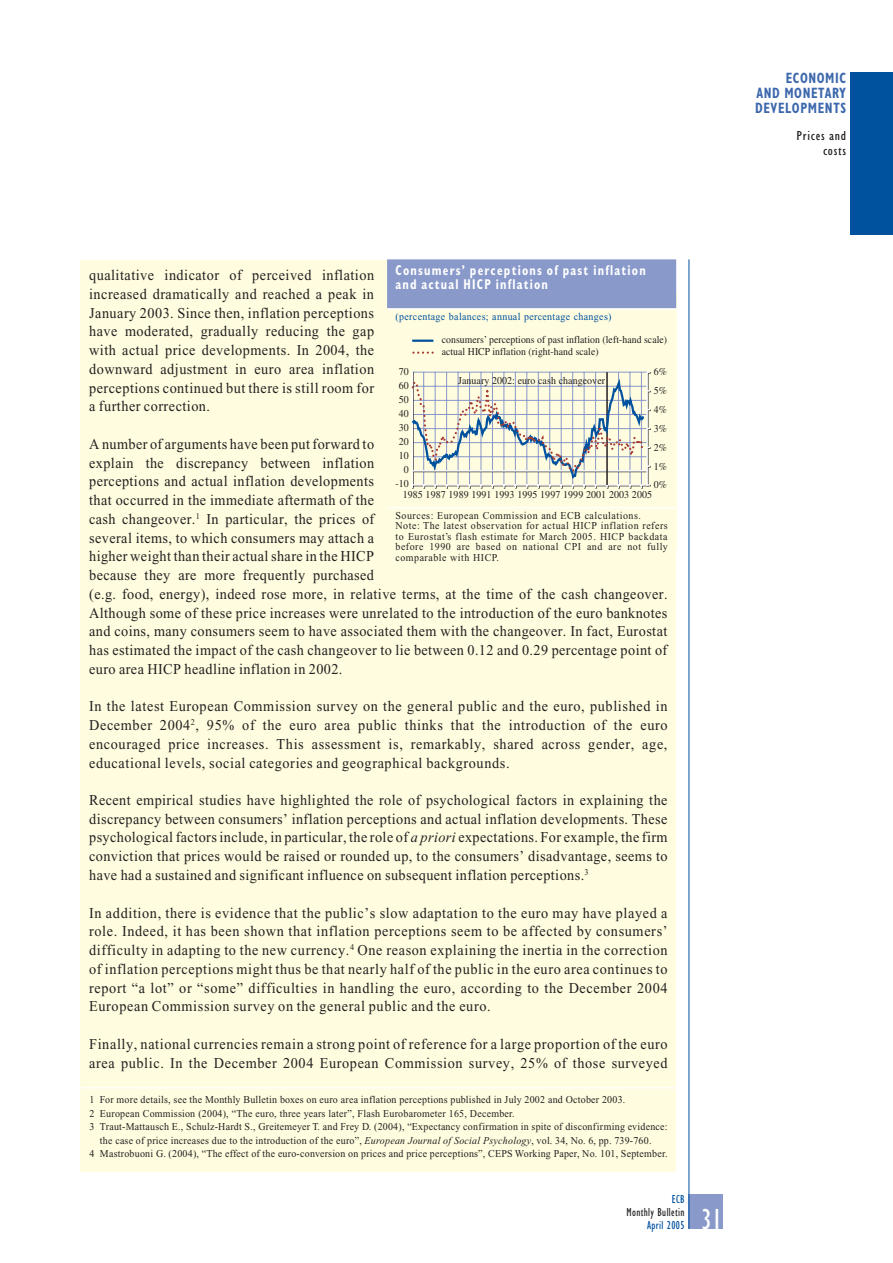
<style>
.page{position:relative;width:893px;height:1263px;background:#fff}
.page>*{position:absolute;margin:0;border:0;box-sizing:border-box;transform-origin:0 0}
.t1{font:condensed 30px "Gill Sans";color:#fff;scale:.95 1}
.t2{font:15px/18.8px "Times New Roman";letter-spacing:.03em;color:#231f20;text-align:justify;scale:.95 1}
.t3{font:700 condensed 15px/15px "Gill Sans";letter-spacing:.05em;color:#3d68ad;text-align:justify;scale:.85 1}
.t4{font:700 condensed 14.25px/13.5px "Gill Sans";letter-spacing:.1em;color:#fff;scale:.85 1}
.t5{font:condensed 13.5px/15.1px "Gill Sans";letter-spacing:.055em;color:#231f20;text-align:right;scale:1.1 1}
.t6{font:condensed 12px "Gill Sans";letter-spacing:.035em;color:#231f20;scale:.95 1}
.t7{font:condensed 12px "Gill Sans";letter-spacing:.035em;color:#00529f;scale:.95 1}
.t8{font:10.5px "Times New Roman";letter-spacing:.025em;color:#231f20;scale:.95 1}
.t9{font:10.5px/10.5px "Times New Roman";letter-spacing:.05em;color:#231f20;scale:.95 1}
.t10{font:10.5px "Times";letter-spacing:.005em;color:#231f20;scale:.95 1}
.t11{font:10.5px/12px "Times";letter-spacing:.005em;color:#231f20;scale:.93 1}
.t12{font:10.5px "Times New Roman";letter-spacing:.035em;color:#00529f;scale:.95 1}
.s1{font-style:italic}
</style>
<div class="page">
<div style="left:689px;top:1195px;width:34px;height:34px;background:#8999ca"></div>
<hr style="left:689px;top:259px;width:1px;height:970px;background:#00529f">
<div style="left:850px;top:72px;width:43px;height:163px;background:#00529f"></div>
<div style="left:81px;top:260px;width:595px;height:911px;background:#fffcdf"></div>
<div style="left:387px;top:259px;width:289px;height:49px;background:#8999ca"></div>
<hr style="left:387px;top:308px;width:289px;height:2px;background:#fff">
<hr style="left:387px;top:507px;width:289px;height:1px;background:#fff">
<hr style="left:412px;top:340px;width:21px;height:2px;background:#00529f">
<svg style="left:411px;top:351px;width:240px;height:138px"></svg>
<hr style="left:81px;top:1087px;width:595px;height:1px;background:#fff">
<p class="t3" style="left:755px;top:72px;width:109px;text-indent:31px">ECONOMIC AND MONETARY DEVELOPMENTS</p>
<p class="t5" style="left:797px;top:130px;width:47px">Prices and costs</p>
<p class="t4" style="left:396px;top:265px;width:296px">Consumers’ perceptions of past inflation and actual HICP inflation</p>
<p class="t12" style="left:396px;top:313px;width:229px">(percentage balances; annual percentage changes)</p>
<p class="t2" style="left:89px;top:267px;width:301px">qualitative indicator of perceived inflation increased dramatically and reached a peak in January 2003. Since then, inflation perceptions have moderated, gradually reducing the gap with actual price developments. In 2004, the downward adjustment in euro area inflation perceptions continued but there is still room for a further correction.</p>
<p class="t2" style="left:89px;top:436px;width:610px;text-align:left">A number of arguments have been put forward to<br>explain the discrepancy between inflation<br>perceptions and actual inflation developments<br>that occurred in the immediate aftermath of the<br>cash changeover.<sup>1</sup> In particular, the prices of<br>several items, to which consumers may attach a<br>higher weight than their actual share in the HICP<br>because they are more frequently purchased<br>(e.g. food, energy), indeed rose more, in relative terms, at the time of the cash changeover.<br>Although some of these price increases were unrelated to the introduction of the euro banknotes and coins, many consumers seem to have associated them with the changeover. In fact, Eurostat has estimated the impact of the cash changeover to lie between 0.12 and 0.29 percentage point of euro area HICP headline inflation in 2002.</p>
<p class="t2" style="left:89px;top:698px;width:610px">In the latest European Commission survey on the general public and the euro, published in December 2004<sup>2</sup>, 95% of the euro area public thinks that the introduction of the euro encouraged price increases. This assessment is, remarkably, shared across gender, age, educational levels, social categories and geographical backgrounds.</p>
<p class="t2" style="left:89px;top:792px;width:610px">Recent empirical studies have highlighted the role of psychological factors in explaining the discrepancy between consumers’ inflation perceptions and actual inflation developments. These psychological factors include, in particular, the role of <span class="s1">a priori</span> expectations. For example, the firm conviction that prices would be raised or rounded up, to the consumers’ disadvantage, seems to have had a sustained and significant influence on subsequent inflation perceptions.<sup>3</sup></p>
<p class="t2" style="left:89px;top:904px;width:610px">In addition, there is evidence that the public’s slow adaptation to the euro may have played a role. Indeed, it has been shown that inflation perceptions seem to be affected by consumers’ difficulty in adapting to the new currency.<sup>4</sup> One reason explaining the inertia in the correction of inflation perceptions might thus be that nearly half of the public in the euro area continues to report “a lot” or “some” difficulties in handling the euro, according to the December 2004<br>European Commission survey on the general public and the euro.</p>
<p class="t2" style="left:89px;top:1036px;width:610px">Finally, national currencies remain a strong point of reference for a large proportion of the euro area public. In the December 2004 European Commission survey, 25% of those surveyed</p>
<p class="t8" style="left:89px;top:1096px;width:566px">1 For more details, see the Monthly Bulletin boxes on euro area inflation perceptions published in July 2002 and October 2003.</p>
<p class="t8" style="left:89px;top:1109px;width:449px">2 European Commission (2004), “The euro, three years later”, Flash Eurobarometer 165, December.</p>
<p class="t8" style="left:89px;top:1123px;width:610px">3 Traut-Mattausch E., Schulz-Hardt S., Greitemeyer T. and Frey D. (2004), “Expectancy confirmation in spite of disconfirming evidence:</p>
<p class="t8" style="left:100px;top:1136px;width:582px">the case of price increases due to the introduction of the euro”, <span class="s1">European Journal of Social Psychology</span>, vol. 34, No. 6, pp. 739-760.</p>
<p class="t8" style="left:89px;top:1150px;width:610px">4 Mastrobuoni G. (2004), “The effect of the euro-conversion on prices and price perceptions”, CEPS Working Paper, No. 101, September.</p>
<p class="t11" style="left:442px;top:335px;width:244px">consumers’ perceptions of past inflation (left-hand scale) actual HICP inflation (right-hand scale)</p>
<p class="t10" style="left:458px;top:377px;width:156px">January 2002: euro cash changeover</p>
<p class="t10" style="left:399px;top:367px;width:12px">70</p>
<p class="t10" style="left:654px;top:368px;width:16px">6%</p>
<p class="t10" style="left:399px;top:381px;width:12px">60</p>
<p class="t10" style="left:654px;top:387px;width:16px">5%</p>
<p class="t10" style="left:399px;top:395px;width:12px">50</p>
<p class="t10" style="left:654px;top:406px;width:16px">4%</p>
<p class="t10" style="left:399px;top:410px;width:12px">40</p>
<p class="t10" style="left:399px;top:424px;width:12px">30</p>
<p class="t10" style="left:654px;top:424px;width:16px">3%</p>
<p class="t10" style="left:399px;top:438px;width:12px">20</p>
<p class="t10" style="left:654px;top:443px;width:16px">2%</p>
<p class="t10" style="left:399px;top:452px;width:12px">10</p>
<p class="t10" style="left:654px;top:462px;width:16px">1%</p>
<p class="t10" style="left:404px;top:466px;width:7px">0</p>
<p class="t10" style="left:396px;top:480px;width:16px">-10</p>
<p class="t10" style="left:654px;top:481px;width:16px">0%</p>
<p class="t10" style="left:403px;top:490px;width:264px">1985 1987 1989 1991 1993 1995 1997 1999 2001 2003 2005</p>
<p class="t9" style="left:396px;top:511px;width:288px">Sources: European Commission and ECB calculations.<br>Note: The latest observation for actual HICP inflation refers to Eurostat’s flash estimate for March 2005. HICP backdata before 1990 are based on national CPI and are not fully comparable with HICP.</p>
<p class="t7" style="left:672px;top:1195px;width:15px">ECB</p>
<p class="t6" style="left:626px;top:1208px;width:63px">Monthly Bulletin</p>
<p class="t7" style="left:647px;top:1220px;width:41px">April 2005</p>
<h1 class="t1" style="left:701px;top:1208px;width:23px">31</h1>
</div>
